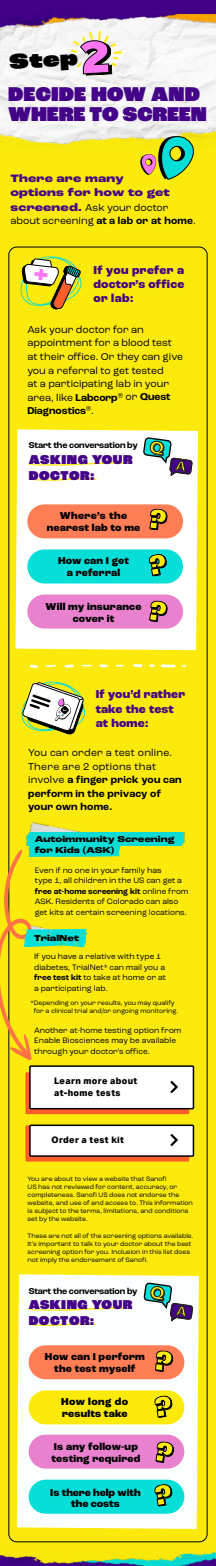
<style>
.page{position:relative;width:216px;height:1566px;background:#fff}
.page>*{position:absolute;margin:0;border:0;box-sizing:border-box;transform-origin:0 0}
.t1{font:800 expanded 22.5px "Roc Grotesk";color:#000}
.t2{font:800 21px/20.2px "Roc Grotesk";letter-spacing:-.005em;color:#440288}
.t3{font:800 13.5px/15.8px "Roc Grotesk";letter-spacing:.04em;color:#440288}
.t4{font:800 12px/14.2px "Roc Grotesk";letter-spacing:.02em;color:#440288}
.t5{font:800 expanded 11.25px/14.2px "Roc Grotesk";letter-spacing:.02em;color:#440288}
.t6{font:10.5px/13.5px "Roc Grotesk";color:#000}
.t7{font:800 10.5px/12px "Roc Grotesk";letter-spacing:.02em;color:#000;text-align:center}
.t8{font:700 10.5px/13.5px "Roc Grotesk";letter-spacing:.02em;color:#000}
.t9{font:800 10.5px/11.1px "Roc Grotesk";color:#000;text-align:center}
.t10{font:700 9px "Roc Grotesk";letter-spacing:-.015em;color:#000}
.t11{font:800 expanded 9px/10.8px "Roc Grotesk";color:#000}
.t12{font:800 9px/11.2px "Aktiv Grotesk";letter-spacing:.04em;color:#000}
.t13{font:8.25px/10.5px "Roc Grotesk";color:#000}
.t14{font:6.75px/8.1px "Roc Grotesk";color:#000}
.s1{font-weight:800;font-stretch:expanded;font-size:11.25px;color:#440288}
.s2{font-weight:700}
.s3{font-weight:400}
</style>
<div class="page">
<img style="left:0;top:44px;width:216px;height:76px">
<div style="left:0;top:148px;width:216px;height:1394px;background:#fbea0c"></div>
<img style="left:0;top:41px;width:216px;height:3px">
<img style="left:0;top:120px;width:216px;height:28px">
<img style="left:0;top:1542px;width:216px;height:3px">
<img style="left:0;top:1545px;width:216px;height:21px">
<div style="left:0;top:0;width:216px;height:13px;background:#440288"></div>
<img style="left:0;top:11px;width:216px;height:30px">
<svg style="left:71px;top:31px;width:51px;height:45px"></svg>
<svg style="left:16px;top:429px;width:182px;height:221px"></svg>
<svg style="left:20px;top:256px;width:63px;height:55px"></svg>
<svg style="left:21px;top:680px;width:65px;height:55px"></svg>
<div style="left:27px;top:504px;width:156px;height:34px;background:#ff7e55;border-radius:17px"></div>
<div style="left:27px;top:549px;width:156px;height:34px;background:#06ded8;border-radius:17px"></div>
<div style="left:27px;top:595px;width:156px;height:34px;background:#ea81cf;border-radius:17px"></div>
<svg style="left:138px;top:136px;width:59px;height:44px"></svg>
<svg style="left:149px;top:509px;width:18px;height:21px"></svg>
<svg style="left:148px;top:554px;width:19px;height:23px"></svg>
<svg style="left:149px;top:601px;width:19px;height:21px"></svg>
<svg style="left:17px;top:1274px;width:182px;height:255px"></svg>
<div style="left:29px;top:1345px;width:155px;height:34px;background:#ff7e55;border-radius:17px"></div>
<div style="left:29px;top:1390px;width:155px;height:34px;background:#fbea0c;border-radius:17px"></div>
<div style="left:29px;top:1435px;width:155px;height:34px;background:#ea81cf;border-radius:17px"></div>
<div style="left:29px;top:1480px;width:155px;height:34px;background:#06ded8;border-radius:17px"></div>
<svg style="left:155px;top:1351px;width:18px;height:21px"></svg>
<svg style="left:154px;top:1395px;width:19px;height:23px"></svg>
<svg style="left:154px;top:1484px;width:19px;height:23px"></svg>
<svg style="left:155px;top:1441px;width:19px;height:22px"></svg>
<svg style="left:133px;top:664px;width:9px;height:3px"></svg>
<svg style="left:64px;top:665px;width:10px;height:3px"></svg>
<svg style="left:99px;top:664px;width:9px;height:4px"></svg>
<svg style="left:30px;top:665px;width:9px;height:3px"></svg>
<svg style="left:46px;top:665px;width:10px;height:2px"></svg>
<svg style="left:81px;top:665px;width:11px;height:2px"></svg>
<svg style="left:116px;top:665px;width:8px;height:2px"></svg>
<svg style="left:149px;top:664px;width:27px;height:4px"></svg>
<svg style="left:28px;top:1308px;width:104px;height:3px"></svg>
<svg style="left:28px;top:1323px;width:68px;height:3px"></svg>
<svg style="left:29px;top:478px;width:68px;height:3px"></svg>
<svg style="left:28px;top:462px;width:104px;height:4px"></svg>
<div style="left:8px;top:247px;width:200px;height:1295px;border:1px solid #000;border-radius:8px"></div>
<img style="left:28px;top:821px;width:84px;height:12px">
<img style="left:180px;top:833px;width:5px;height:13px">
<img style="left:145px;top:833px;width:35px;height:13px">
<div style="left:25px;top:1125px;width:164px;height:37px;background:#ff5e2b"></div>
<div style="left:30px;top:1125px;width:163px;height:31px;background:#fff"></div>
<div style="left:29px;top:1125px;width:165px;height:32px;border:2px solid #000"></div>
<svg style="left:170px;top:1134px;width:8px;height:12px"></svg>
<div style="left:25px;top:1072px;width:164px;height:42px;background:linear-gradient(to right,#ff5e2b,#ff5e2b)"></div>
<div style="left:30px;top:1066px;width:163px;height:43px;background:#fff"></div>
<div style="left:29px;top:1065px;width:165px;height:44px;border:2px solid #000"></div>
<svg style="left:170px;top:1081px;width:8px;height:12px"></svg>
<svg style="left:0;top:833px;width:145px;height:227px"></svg>
<svg style="left:143px;top:1282px;width:50px;height:41px"></svg>
<svg style="left:142px;top:436px;width:50px;height:41px"></svg>
<h1 class="t1" style="left:9px;top:48px;width:70px;rotate:-3deg">Step</h1>
<h2 class="t2" style="left:8px;top:85px;width:200px">DECIDE HOW AND<br>WHERE TO SCREEN</h2>
<h3 class="t5" style="left:10px;top:172px;width:161px">There are many options for how to get</h3>
<h3 class="t6" style="left:10px;top:201px;width:187px"><span class="s1">screened.</span> Ask your doctor about screening <span class="s2">at a lab or at home</span>.</h3>
<h3 class="t4" style="left:93px;top:263px;width:92px;text-align:justify">If you prefer a doctor’s office or lab:</h3>
<h3 class="t6" style="left:27px;top:323px;width:157px">Ask your doctor for an appointment for a blood test at their office. Or they can give you a referral to get tested<br>at a participating lab in your area, like <span class="s2">Labcorp</span><sup>®</sup> or <span class="s2">Quest<br>Diagnostics</span><sup>®</sup>.</h3>
<h3 class="t10" style="left:29px;top:440px;width:110px">Start the conversation by</h3>
<h3 class="t3" style="left:29px;top:452px;width:105px">ASKING YOUR<br>DOCTOR:</h3>
<h3 class="t7" style="left:47px;top:510px;width:95px">Where’s the nearest lab to me</h3>
<h3 class="t7" style="left:58px;top:555px;width:73px">How can I get a referral</h3>
<h3 class="t7" style="left:46px;top:600px;width:97px">Will my insurance cover it</h3>
<h3 class="t4" style="left:96px;top:688px;width:91px">If you’d rather take the test at home:</h3>
<h3 class="t8" style="left:28px;top:746px;width:155px"><span class="s3">You can order a test online.<br>There are 2 options that involve</span> a finger prick you can perform in the privacy of your own home.</h3>
<h3 class="t11" style="left:35px;top:834px;width:141px">Autoimmunity Screening for Kids (ASK)</h3>
<p class="t13" style="left:35px;top:865px;width:155px">Even if no one in your family has<br>type 1, all children in the US can get a <span class="s2">free at-home screening kit</span> online from ASK. Residents of Colorado can also get kits at certain screening locations.</p>
<h3 class="t11" style="left:34px;top:933px;width:47px">TrialNet</h3>
<p class="t13" style="left:34px;top:951px;width:134px">If you have a relative with type 1 diabetes, TrialNet* can mail you a <span class="s2">free test kit</span> to take at home or at a participating lab.</p>
<p class="t14" style="left:31px;top:999px;width:149px;text-align:center">*Depending on your results, you may qualify for a clinical trial and/or ongoing monitoring.</p>
<p class="t13" style="left:34px;top:1025px;width:149px">Another at-home testing option from<br>Enable Biosciences may be available through your doctor’s office.</p>
<h3 class="t12" style="left:54px;top:1075px;width:85px">Learn more about at-home tests</h3>
<h3 class="t12" style="left:52px;top:1134px;width:74px">Order a test kit</h3>
<p class="t14" style="left:28px;top:1175px;width:167px">You are about to view a website that Sanofi<br>US has not reviewed for content, accuracy, or completeness. Sanofi US does not endorse the website, and use of and access to. This information is subject to the terms, limitations, and conditions set by the website.</p>
<p class="t14" style="left:28px;top:1231px;width:167px">These are not all of the screening options available.<br>It’s important to talk to your doctor about the best screening option for you. Inclusion in this list does not imply the endorsement of Sanofi.</p>
<h3 class="t10" style="left:29px;top:1285px;width:110px">Start the conversation by</h3>
<h3 class="t3" style="left:29px;top:1298px;width:105px">ASKING YOUR<br>DOCTOR:</h3>
<h3 class="t7" style="left:45px;top:1351px;width:101px">How can I perform the test myself</h3>
<h3 class="t7" style="left:61px;top:1396px;width:69px;text-align:left">How long do results take</h3>
<h3 class="t7" style="left:52px;top:1440px;width:90px;text-align:left">Is any follow-up testing required</h3>
<h3 class="t9" style="left:50px;top:1488px;width:92px">Is there help with the costs</h3>
</div>
